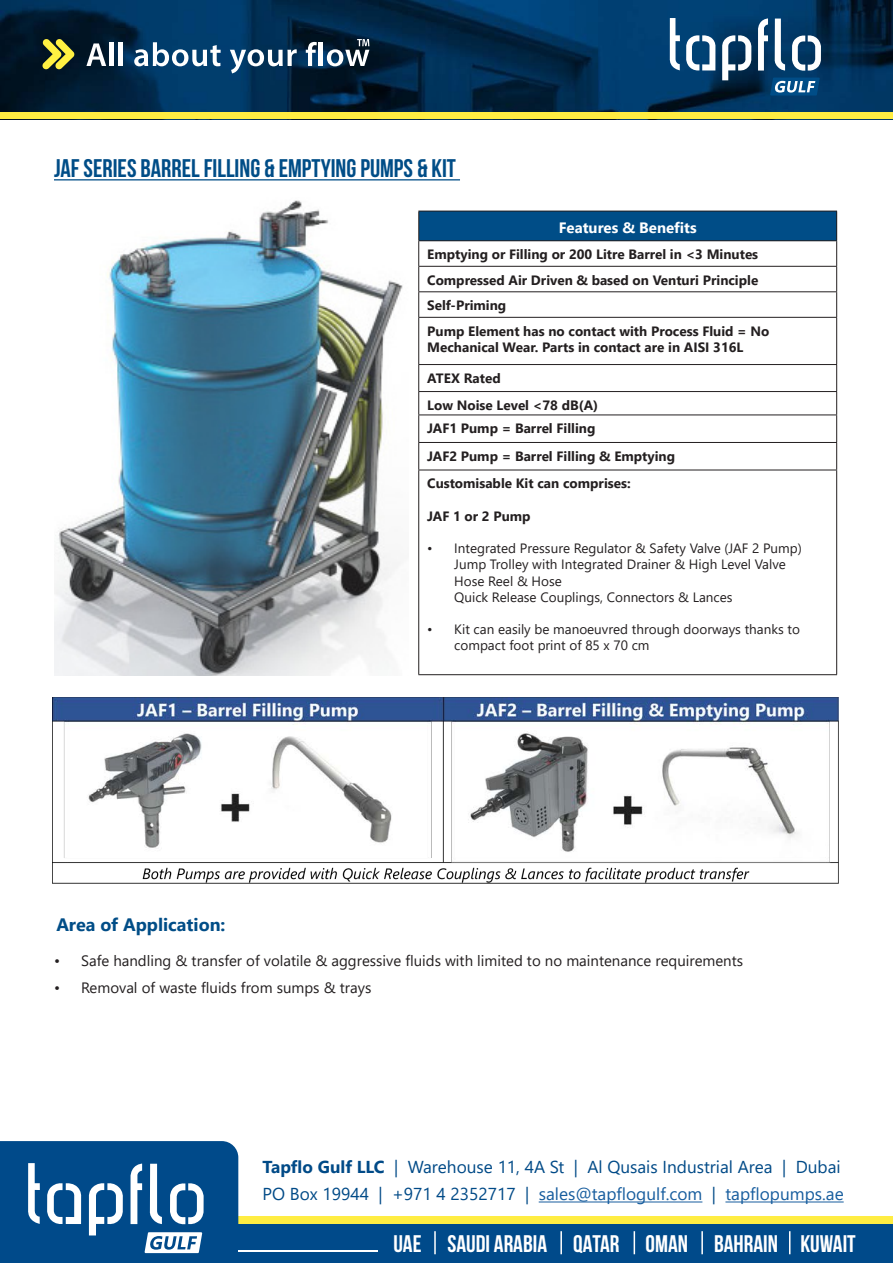
<style>
.page{position:relative;width:893px;height:1263px;background:#fff}
.page>*{position:absolute;margin:0;border:0;box-sizing:border-box;transform-origin:0 0}
.t1{font:25.5px "Bebas Neue";color:#004d87}
.t2{font:700 24px "Bebas Neue";color:#fff}
.t3{font:700 18px "Segoe UI";color:#004d87}
.t4{font:17.25px "Segoe UI";color:#004a87}
.t5{font:17.25px "Segoe UI";color:#175d9e}
.t6{font:15px "Segoe UI";color:#231f20}
.t7{font:700 15px "Segoe UI";color:#fff}
.t8{font:700 13.5px "Segoe UI";color:#231f20}
.t9{font:13.5px/16.2px "Segoe UI";color:#231f20}
.s1{font-weight:700}
.s2{color:#004a87}
</style>
<div class="page">
<img style="left:54px;top:200px;width:349px;height:475px">
<img style="left:0;top:0;width:893px;height:112px">
<div style="left:0;top:112px;width:893px;height:7px;background:#ffed42"></div>
<svg style="left:669px;top:18px;width:152px;height:78px"></svg>
<svg style="left:42px;top:39px;width:33px;height:31px"></svg>
<svg style="left:86px;top:43px;width:20px;height:23px"></svg>
<hr style="left:110px;top:42px;width:4px;height:24px;background:#fff">
<hr style="left:119px;top:42px;width:4px;height:24px;background:#fff">
<svg style="left:134px;top:42px;width:87px;height:24px"></svg>
<svg style="left:230px;top:49px;width:67px;height:24px"></svg>
<svg style="left:306px;top:42px;width:11px;height:24px"></svg>
<hr style="left:319px;top:42px;width:4px;height:24px;background:#fff">
<svg style="left:327px;top:39px;width:42px;height:27px"></svg>
<div style="left:212px;top:1216px;width:681px;height:8px;background:#ffed42"></div>
<div style="left:0;top:1224px;width:893px;height:39px;background:#004a8a"></div>
<hr style="left:238px;top:1250px;width:140px;height:2px;background:#fff">
<svg style="left:0;top:1141px;width:238px;height:113px"></svg>
<hr style="left:434px;top:1231px;width:2px;height:23px;background:#fff">
<hr style="left:560px;top:1231px;width:2px;height:23px;background:#fff">
<svg style="left:634px;top:1231px;width:1px;height:23px"></svg>
<hr style="left:701px;top:1231px;width:2px;height:23px;background:#fff">
<svg style="left:789px;top:1231px;width:1px;height:23px"></svg>
<hr style="left:539px;top:1201px;width:163px;height:1px;background:#175d9e">
<hr style="left:725px;top:1201px;width:119px;height:1px;background:#175d9e">
<hr style="left:54px;top:179px;width:406px;height:1px;background:#004d87">
<img style="left:53px;top:697px;width:785px;height:187px">
<div style="left:419px;top:211px;width:418px;height:30px;background:#004d87"></div>
<svg style="left:836px;top:212px;width:1px;height:105px"></svg>
<hr style="left:836px;top:318px;width:1px;height:46px;background:#231f20">
<svg style="left:836px;top:365px;width:1px;height:105px"></svg>
<hr style="left:836px;top:470px;width:1px;height:204px;background:#231f20">
<hr style="left:418px;top:211px;width:419px;height:1px;background:#231f20">
<hr style="left:418px;top:240px;width:419px;height:1px;background:#231f20">
<hr style="left:418px;top:266px;width:419px;height:1px;background:#231f20">
<hr style="left:418px;top:291px;width:419px;height:1px;background:#231f20">
<svg style="left:418px;top:211px;width:1px;height:106px"></svg>
<hr style="left:418px;top:317px;width:419px;height:1px;background:#231f20">
<hr style="left:418px;top:318px;width:1px;height:46px;background:#231f20">
<hr style="left:418px;top:364px;width:419px;height:1px;background:#231f20">
<hr style="left:418px;top:391px;width:419px;height:1px;background:#231f20">
<hr style="left:418px;top:415px;width:419px;height:1px;background:#231f20">
<hr style="left:418px;top:442px;width:419px;height:1px;background:#231f20">
<svg style="left:418px;top:365px;width:1px;height:105px"></svg>
<hr style="left:418px;top:470px;width:419px;height:1px;background:#231f20">
<hr style="left:418px;top:470px;width:1px;height:204px;background:#231f20">
<hr style="left:418px;top:674px;width:419px;height:1px;background:#231f20">
<p class="t1" style="left:54px;top:154px;width:404px">JAF SERIES BARREL FILLING &amp; EMPTYING PUMPS &amp; KIT</p>
<p class="t7" style="left:559px;top:213px;width:139px">Features &amp; Benefits</p>
<p class="t8" style="left:427px;top:242px;width:332px">Emptying or Filling or 200 Litre Barrel in &lt;3 Minutes</p>
<p class="t8" style="left:427px;top:267px;width:333px">Compressed Air Driven &amp; based on Venturi Principle</p>
<p class="t8" style="left:427px;top:293px;width:81px">Self-Priming</p>
<p class="t8" style="left:427px;top:318px;width:344px">Pump Element has no contact with Process Fluid = No</p>
<p class="t8" style="left:427px;top:334px;width:318px">Mechanical Wear. Parts in contact are in AISI 316L</p>
<p class="t8" style="left:427px;top:365px;width:75px">ATEX Rated</p>
<p class="t8" style="left:427px;top:392px;width:172px">Low Noise Level &lt;78 dB(A)</p>
<p class="t8" style="left:427px;top:416px;width:170px">JAF1 Pump = Barrel Filling</p>
<p class="t8" style="left:427px;top:443px;width:249px">JAF2 Pump = Barrel Filling &amp; Emptying</p>
<p class="t8" style="left:427px;top:471px;width:205px">Customisable Kit can comprises:</p>
<p class="t8" style="left:427px;top:503px;width:105px">JAF 1 or 2 Pump</p>
<p class="t9" style="left:454px;top:539px;width:349px;text-indent:-27px">• Integrated Pressure Regulator &amp; Safety Valve (JAF 2 Pump)<br>Jump Trolley with Integrated Drainer &amp; High Level Valve Hose Reel &amp; Hose<br>Quick Release Couplings, Connectors &amp; Lances</p>
<p class="t9" style="left:454px;top:620px;width:347px;text-indent:-27px">• Kit can easily be manoeuvred through doorways thanks to compact foot print of 85 x 70 cm</p>
<p class="t3" style="left:56px;top:908px;width:171px">Area of Application:</p>
<p class="t6" style="left:54px;top:946px;width:691px">• Safe handling &amp; transfer of volatile &amp; aggressive fluids with limited to no maintenance requirements</p>
<p class="t6" style="left:54px;top:973px;width:319px">• Removal of waste fluids from sumps &amp; trays</p>
<p class="t4" style="left:263px;top:1151px;width:580px"><span class="s1">Tapflo Gulf LLC</span> | Warehouse 11, 4A St | Al Qusais Industrial Area | Dubai</p>
<p class="t5" style="left:263px;top:1178px;width:583px"><span class="s2">PO Box 19944 | +971 4 2352717 |</span> sales@tapflogulf.com <span class="s2">|</span> tapflopumps.ae</p>
<p class="t2" style="left:393px;top:1230px;width:464px">UAE SAUDI ARABIA QATAR OMAN BAHRAIN KUWAIT</p>
</div>
